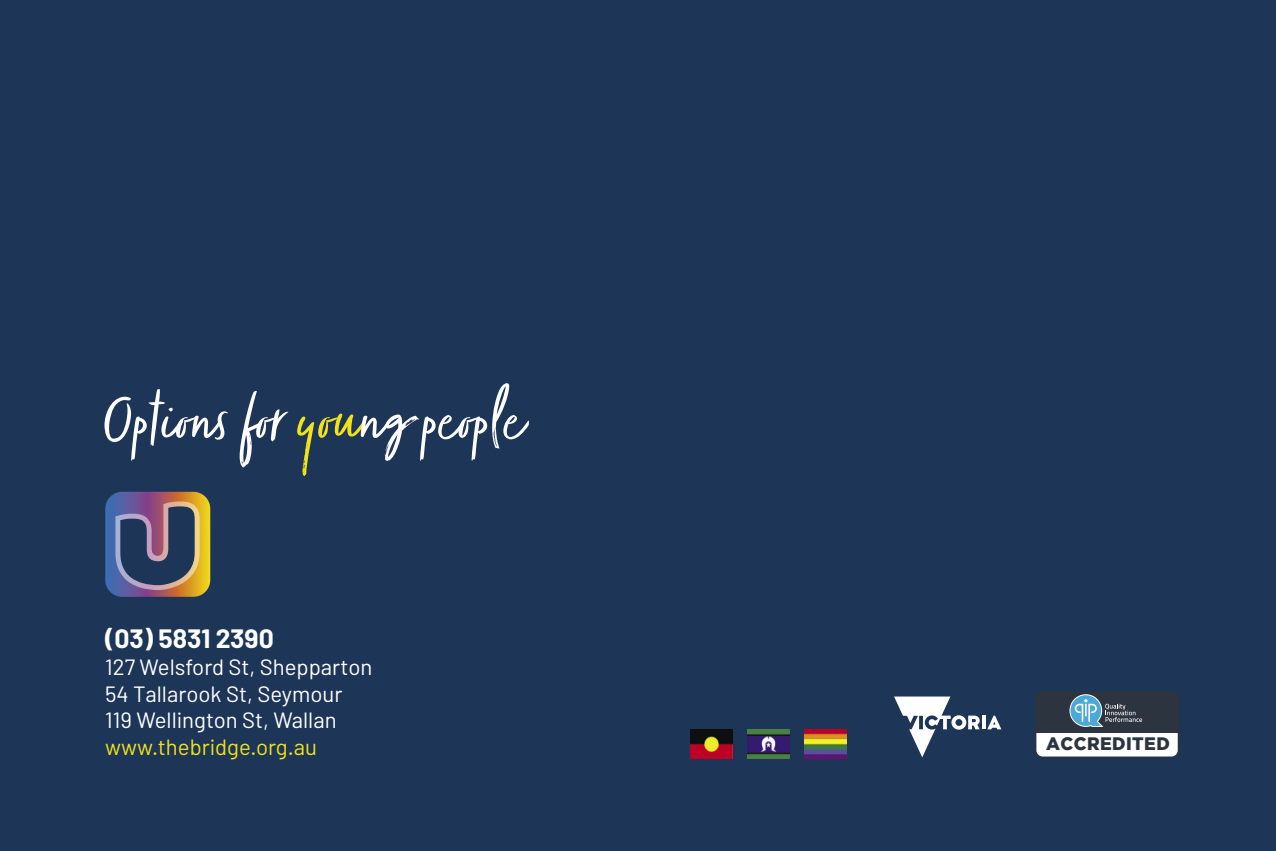
<style>
.page{position:relative;width:1276px;height:851px;background:#fff}
.page>*{position:absolute;margin:0;border:0;box-sizing:border-box;transform-origin:0 0}
.t1{font:73.8px "Zooja Light Pro";color:#fff}
.t2{font:700 26.55px "Barlow";color:#fff}
.t3{font:22.2px/26.5px "Barlow";color:#fff}
.t4{font:22.2px "Barlow";color:#f1e21a}
.t5{font:900 18px "Gotham";letter-spacing:.025em;color:#2c343f}
.s1{color:#f1e21a}
</style>
<div class="page">
<div style="left:0;top:0;width:1276px;height:850px;background:#1d3557"></div>
<div style="left:1035px;top:691px;width:144px;height:66px;background:#2c343f;border-radius:6px"></div>
<div style="left:1036px;top:733px;width:141px;height:23px;background:#fff"></div>
<svg style="left:1069px;top:694px;width:73px;height:32px"></svg>
<svg style="left:894px;top:696px;width:85px;height:61px"></svg>
<hr style="left:982px;top:715px;width:4px;height:14px;background:#fff">
<svg style="left:987px;top:715px;width:14px;height:14px"></svg>
<img style="left:690px;top:729px;width:43px;height:29px">
<img style="left:804px;top:729px;width:43px;height:29px">
<img style="left:747px;top:729px;width:43px;height:29px">
<svg style="left:105px;top:491px;width:105px;height:105px"></svg>
<h1 class="t1" style="left:99px;top:378px;width:424px">Options for <span class="s1">you</span>ng people</h1>
<p class="t2" style="left:105px;top:622px;width:170px">(03) 5831 2390</p>
<p class="t3" style="left:105px;top:653px;width:269px">127 Welsford St, Shepparton<br>54 Tallarook St, Seymour<br>119 Wellington St, Wallan</p>
<p class="t4" style="left:105px;top:733px;width:213px">www.thebridge.org.au</p>
<p class="t5" style="left:1046px;top:733px;width:125px">ACCREDITED</p>
</div>
